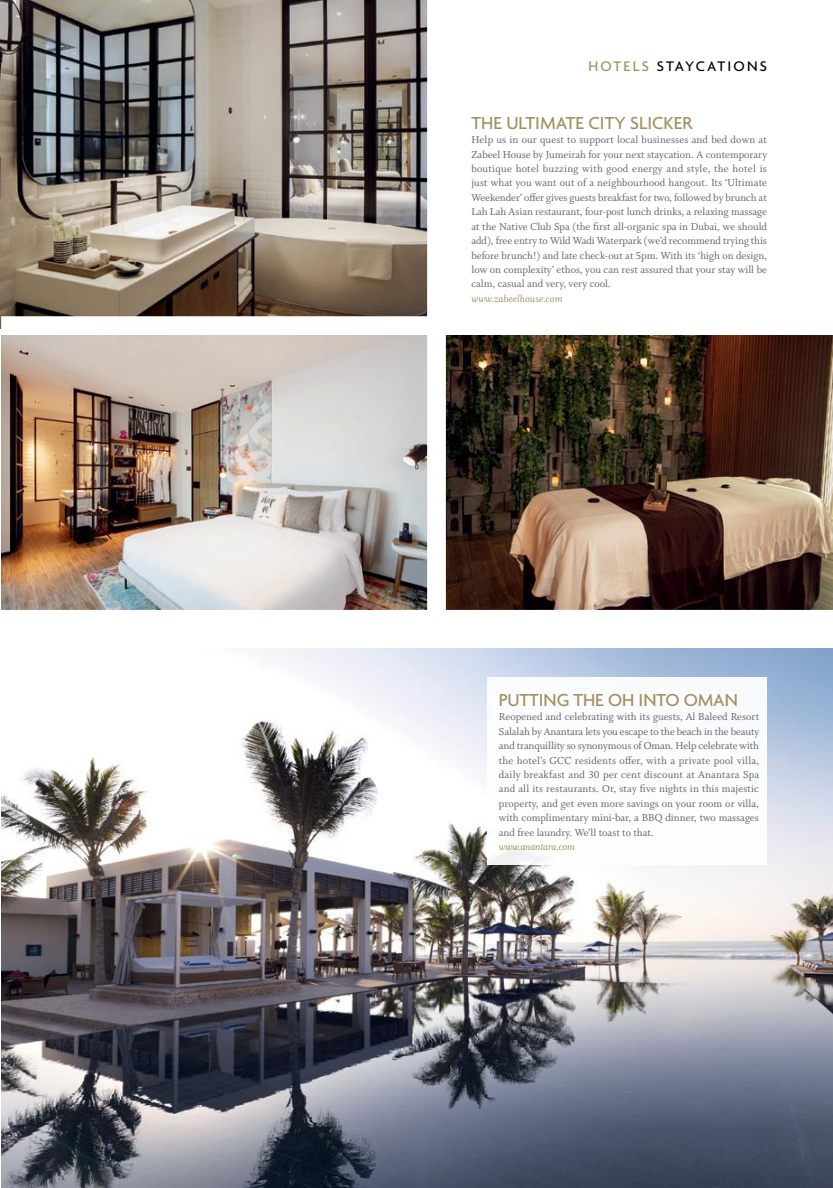
<style>
.page{position:relative;width:833px;height:1188px;background:#fff}
.page>*{position:absolute;margin:0;border:0;box-sizing:border-box;transform-origin:0 0}
.t1{font:500 18.75px "Agenda";color:#a29061}
.t2{font:500 15px "Agenda";letter-spacing:.15em;color:#000}
.t3{font:11.25px/14.4px "Whitman Roman LF";color:#626366;text-align:justify}
.t4{font:11.25px "Whitman Italic Os F";color:#a29061}
.t5{font:11.25px "Whitman Italic Os F";letter-spacing:-.02em;color:#a29061}
.s1{color:#a29061}
</style>
<div class="page">
<img style="left:2px;top:648px;width:831px;height:539px">
<img style="left:446px;top:335px;width:387px;height:274px">
<img style="left:1px;top:335px;width:426px;height:274px">
<img style="left:1px;top:0;width:426px;height:316px">
<div style="left:488px;top:676px;width:279px;height:188px;background:#fff"></div>
<h2 class="t2" style="left:588px;top:57px;width:180px"><span class="s1">HOTELS</span> STAYCATION S</h2>
<h1 class="t1" style="left:471px;top:111px;width:223px">THE ULTIMATE CITY SLICKER</h1>
<p class="t3" style="left:471px;top:133px;width:297px">Help us in our quest to support local businesses and bed down at Zabeel House by Jumeirah for your next staycation. A contemporary boutique hotel buzzing with good energy and style, the hotel is just what you want out of a neighbourhood hangout. Its ‘Ultimate Weekender’ offer gives guests breakfast for two, followed by brunch at Lah Lah Asian restaurant, four-post lunch drinks, a relaxing massage at the Native Club Spa (the first all-organic spa in Dubai, we should add), free entry to Wild Wadi Waterpark (we’d recommend trying this before brunch!) and late check-out at 5pm. With its ‘high on design, low on complexity’ ethos, you can rest assured that your stay will be calm, casual and very, very cool.</p>
<p class="t4" style="left:471px;top:292px;width:93px">www.zabeelhouse.com</p>
<h1 class="t1" style="left:499px;top:688px;width:237px">PUTTING THE OH INTO OMAN</h1>
<p class="t3" style="left:499px;top:709px;width:262px">Reopened and celebrating with its guests, Al Baleed Resort Salalah by Anantara lets you escape to the beach in the beauty and tranquillity so synonymous of Oman. Help celebrate with the hotel’s GCC residents offer, with a private pool villa, daily breakfast and 30 per cent discount at Anantara Spa and all its restaurants. Or, stay five nights in this majestic property, and get even more savings on your room or villa, with complimentary mini-bar, a BBQ dinner, two massages and free laundry. We’ll toast to that.</p>
<p class="t5" style="left:499px;top:840px;width:78px">www.anantara.com</p>
</div>
